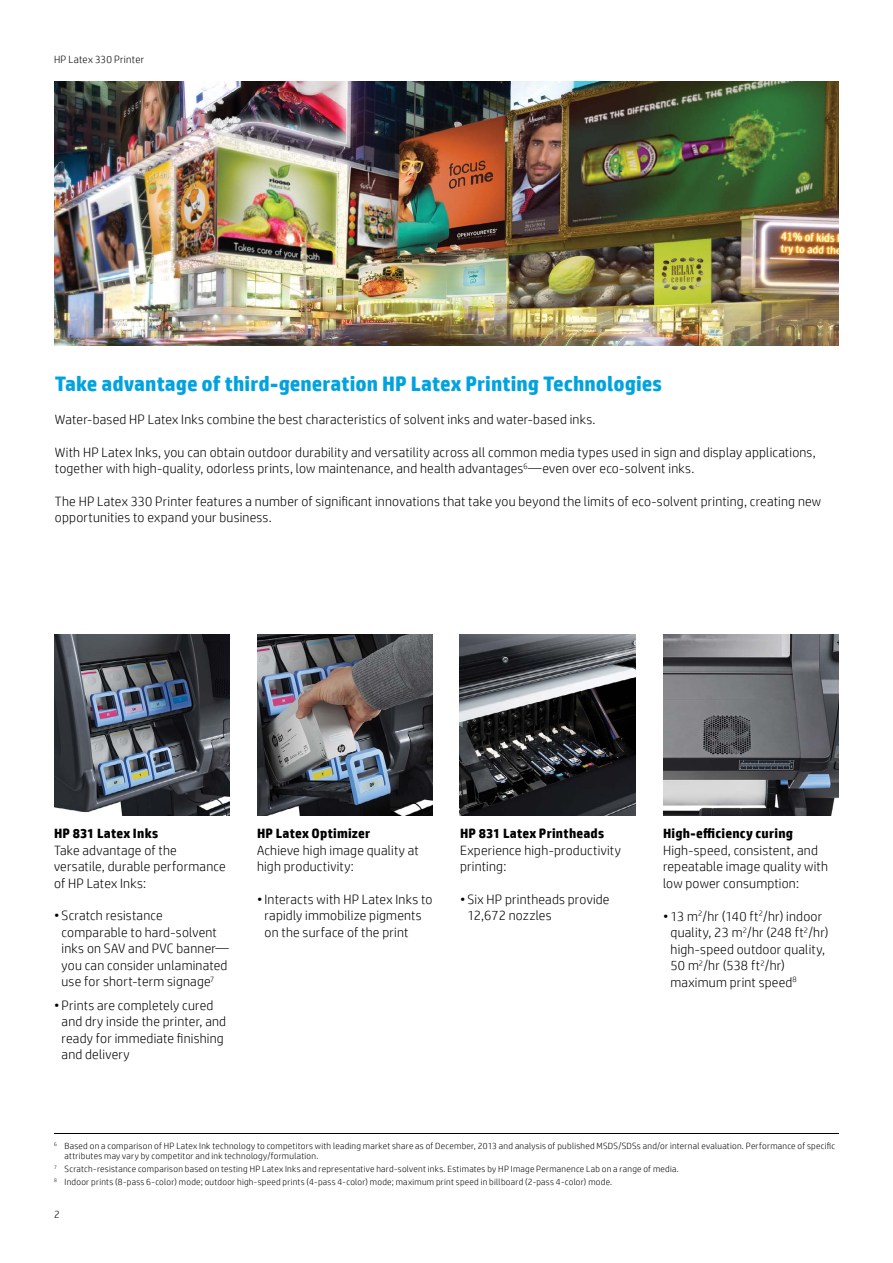
<style>
.page{position:relative;width:893px;height:1263px;background:#fff}
.page>*{position:absolute;margin:0;border:0;box-sizing:border-box;transform-origin:0 0}
.t1{font:700 21px "HP Simplified";color:#00a3df}
.t2{font:300 13.5px/16.5px "HP Simplified";letter-spacing:.015em;color:#000}
.t3{font:700 13.5px "HP Simplified";letter-spacing:.015em;color:#000}
.t4{font:300 10.5px "HP Simplified";letter-spacing:.025em;color:#000}
.t5{font:300 9px/10.8px "HP Simplified";letter-spacing:.03em;color:#000}
</style>
<div class="page">
<img style="left:460px;top:634px;width:176px;height:181px">
<img style="left:54px;top:634px;width:176px;height:181px">
<img style="left:257px;top:634px;width:176px;height:181px">
<img style="left:663px;top:634px;width:176px;height:181px">
<img style="left:54px;top:81px;width:785px;height:265px">
<hr style="left:54px;top:1133px;width:785px;height:1px;background:#000">
<p class="t4" style="left:54px;top:53px;width:92px">HP Latex 330 Printer</p>
<h1 class="t1" style="left:55px;top:372px;width:608px">Take advantage of third-generation HP Latex Printing Technologies</h1>
<p class="t2" style="left:55px;top:411px;width:542px">Water-based HP Latex Inks combine the best characteristics of solvent inks and water-based inks.</p>
<p class="t2" style="left:55px;top:444px;width:762px">With HP Latex Inks, you can obtain outdoor durability and versatility across all common media types used in sign and display applications, together with high-quality, odorless prints, low maintenance, and health advantages<sup>6</sup>—even over eco-solvent inks.</p>
<p class="t2" style="left:55px;top:493px;width:768px">The HP Latex 330 Printer features a number of significant innovations that take you beyond the limits of eco-solvent printing, creating new opportunities to expand your business.</p>
<p class="t3" style="left:54px;top:825px;width:106px">HP 831 Latex Inks</p>
<p class="t2" style="left:54px;top:842px;width:173px">Take advantage of the versatile, durable performance of HP Latex Inks:</p>
<p class="t2" style="left:62px;top:907px;width:169px;text-indent:-8px">• Scratch resistance comparable to hard-solvent inks on SAV and PVC banner— you can consider unlaminated use for short-term signage<sup>7</sup></p>
<p class="t2" style="left:62px;top:996px;width:166px;text-indent:-8px">• Prints are completely cured and dry inside the printer, and ready for immediate finishing and delivery</p>
<p class="t3" style="left:257px;top:825px;width:115px">HP Latex Optimizer</p>
<p class="t2" style="left:257px;top:842px;width:163px">Achieve high image quality at high productivity:</p>
<p class="t2" style="left:265px;top:891px;width:169px;text-indent:-8px">• Interacts with HP Latex Inks to rapidly immobilize pigments on the surface of the print</p>
<p class="t3" style="left:460px;top:825px;width:146px">HP 831 Latex Printheads</p>
<p class="t2" style="left:460px;top:841px;width:162px">Experience high-productivity printing:</p>
<p class="t2" style="left:468px;top:891px;width:143px;text-indent:-8px">• Six HP printheads provide<br>12,672 nozzles</p>
<p class="t3" style="left:663px;top:825px;width:132px">High-efficiency curing</p>
<p class="t2" style="left:663px;top:841px;width:167px">High-speed, consistent, and repeatable image quality with low power consumption:</p>
<p class="t2" style="left:671px;top:908px;width:160px;text-indent:-8px">• 13 m<sup>2</sup>/hr (140 ft<sup>2</sup>/hr) indoor quality, 23 m<sup>2</sup>/hr (248 ft<sup>2</sup>/hr) high-speed outdoor quality,<br>50 m<sup>2</sup>/hr (538 ft<sup>2</sup>/hr) maximum print speed<sup>8</sup></p>
<p class="t5" style="left:64px;top:1140px;width:772px;text-indent:-10px"><sup>6</sup> Based on a comparison of HP Latex Ink technology to competitors with leading market share as of December, 2013 and analysis of published MSDS/SDSs and/or internal evaluation. Performance of specific attributes may vary by competitor and ink technology/formulation.</p>
<p class="t5" style="left:54px;top:1162px;width:626px;line-height:12.9px"><sup>7</sup> Scratch-resistance comparison based on testing HP Latex Inks and representative hard-solvent inks. Estimates by HP Image Permanence Lab on a range of media.<br><sup>8</sup> Indoor prints (8-pass 6-color) mode; outdoor high-speed prints (4-pass 4-color) mode; maximum print speed in billboard (2-pass 4-color) mode.</p>
<p class="t4" style="left:54px;top:1208px;width:7px">2</p>
</div>
